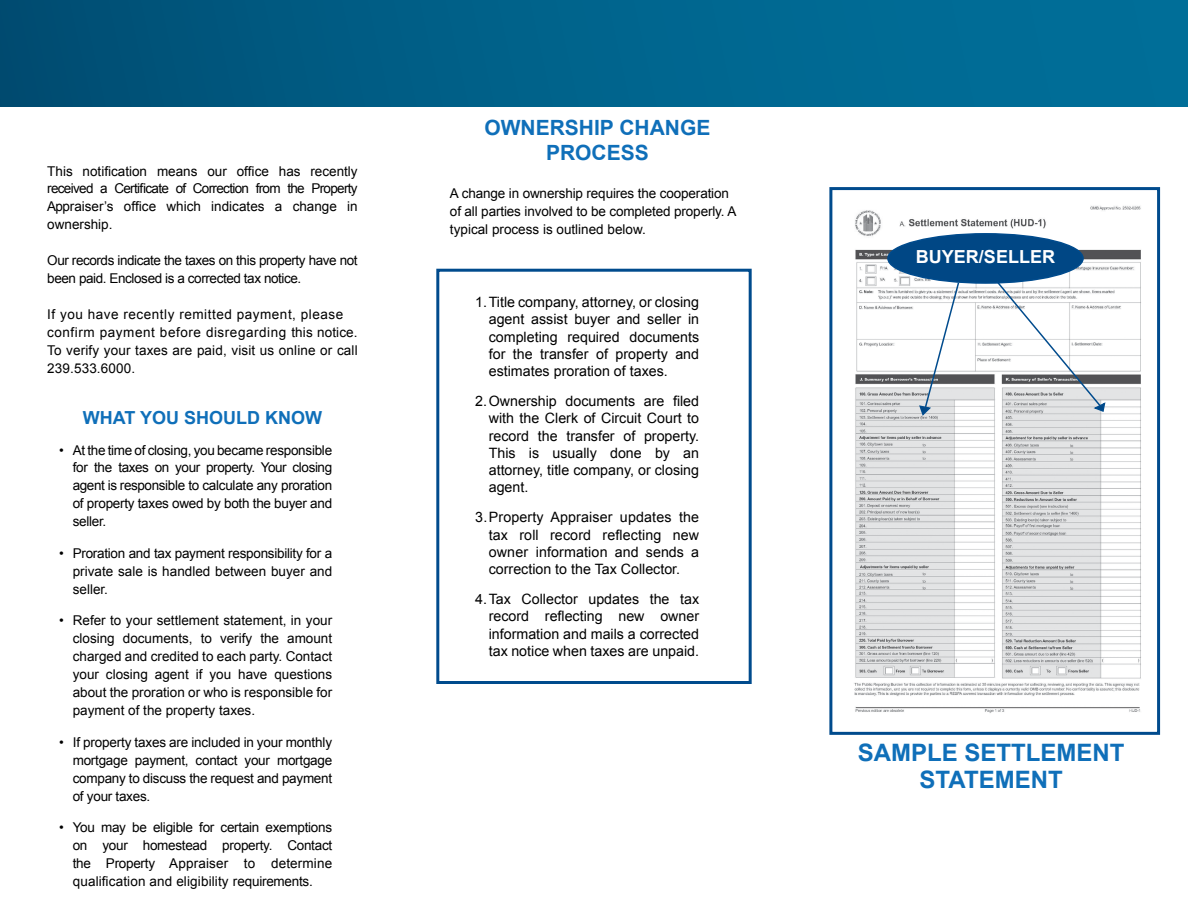
<style>
.page{position:relative;width:1188px;height:918px;background:#fff}
.page>*{position:absolute;margin:0;border:0;box-sizing:border-box;transform-origin:0 0}
.t1{font:700 24px/27px "Arial";color:#0f6fb9;text-align:center}
.t2{font:700 21px/25.2px "Arial";color:#0f6fb9;text-align:center}
.t3{font:700 18px "Arial";color:#0f6fb9}
.t4{font:700 18px "Arial";color:#fff}
.t5{font:14.25px/17.1px "Arial";color:#000;text-align:justify}
.t6{font:13.5px/18px "Arial";color:#000;text-align:justify}
.t7{font:13.5px/18px "Arial";letter-spacing:.04em;color:#000}
.t8{font:13.5px/18px "Arial";letter-spacing:-.03em;color:#000}
</style>
<div class="page">
<div style="left:0;top:0;width:1188px;height:918px;background:linear-gradient(to right,#005075,#00739e)"></div>
<div style="left:0;top:107px;width:1188px;height:811px;background:#fff"></div>
<div style="left:436px;top:269px;width:316px;height:415px;border:3px solid #004b8d"></div>
<img style="left:854px;top:206px;width:287px;height:507px">
<div style="left:829px;top:187px;width:331px;height:548px;border:3px solid #004b8d"></div>
<div style="left:888px;top:234px;width:195px;height:49px;background:#004785;border-radius:50%"></div>
<div style="left:887px;top:233px;width:197px;height:51px;border:2px solid #004b8d;border-radius:50%"></div>
<svg style="left:995px;top:280px;width:111px;height:133px"></svg>
<svg style="left:918px;top:281px;width:42px;height:136px"></svg>
<p class="t6" style="left:47px;top:162px;width:312px">This notification means our office has recently received a Certificate of Correction from the Property Appraiser’s office which indicates a change in ownership.</p>
<p class="t8" style="left:47px;top:252px;width:312px">Our records indicate the taxes on this property have not been paid. Enclosed is a corrected tax notice.</p>
<p class="t7" style="left:47px;top:306px;width:312px">If you have recently remitted payment, please confirm payment before disregarding this notice.<br>To verify your taxes are paid, visit us online or call 239.533.6000.</p>
<h3 class="t3" style="left:83px;top:405px;width:241px">WHAT YOU SHOULD KNOW</h3>
<p class="t6" style="left:73px;top:441px;width:261px;text-indent:-14px">• At the time of closing, you became responsible for the taxes on your property. Your closing agent is responsible to calculate any proration of property taxes owed by both the buyer and seller.</p>
<p class="t6" style="left:73px;top:544px;width:261px;text-indent:-14px">• Proration and tax payment responsibility for a private sale is handled between buyer and seller.</p>
<p class="t6" style="left:73px;top:612px;width:261px;text-indent:-14px">• Refer to your settlement statement, in your closing documents, to verify the amount charged and credited to each party. Contact your closing agent if you have questions about the proration or who is responsible for payment of the property taxes.</p>
<p class="t6" style="left:73px;top:733px;width:261px;text-indent:-14px">• If property taxes are included in your monthly mortgage payment, contact your mortgage company to discuss the request and payment of your taxes.</p>
<p class="t6" style="left:73px;top:819px;width:261px;text-indent:-14px">• You may be eligible for certain exemptions on your homestead property. Contact the Property Appraiser to determine qualification and eligibility requirements.</p>
<h2 class="t2" style="left:484px;top:116px;width:227px">OWNERSHIP CHANGE<br>PROCESS</h2>
<p class="t6" style="left:450px;top:184px;width:288px;text-align:left">A change in ownership requires the cooperation of all parties involved to be completed properly. A typical process is outlined below.</p>
<p class="t5" style="left:489px;top:294px;width:212px;text-indent:-13px">1.Title company, attorney, or closing agent assist buyer and seller in completing required documents for the transfer of property and estimates proration of taxes.</p>
<p class="t5" style="left:489px;top:393px;width:212px;text-indent:-13px">2.Ownership documents are filed with the Clerk of Circuit Court to record the transfer of property.<br>This is usually done by an attorney, title company, or closing agent.</p>
<p class="t5" style="left:489px;top:509px;width:212px;text-indent:-13px">3.Property Appraiser updates the tax roll record reflecting new owner information and sends a correction to the Tax Collector.</p>
<p class="t5" style="left:489px;top:591px;width:212px;text-indent:-13px">4.Tax Collector updates the tax record reflecting new owner information and mails a corrected tax notice when taxes are unpaid.</p>
<h3 class="t4" style="left:916px;top:245px;width:141px">BUYER/SELLER</h3>
<h1 class="t1" style="left:858px;top:739px;width:268px">SAMPLE SETTLEMENT<br>STATEMENT</h1>
</div>
